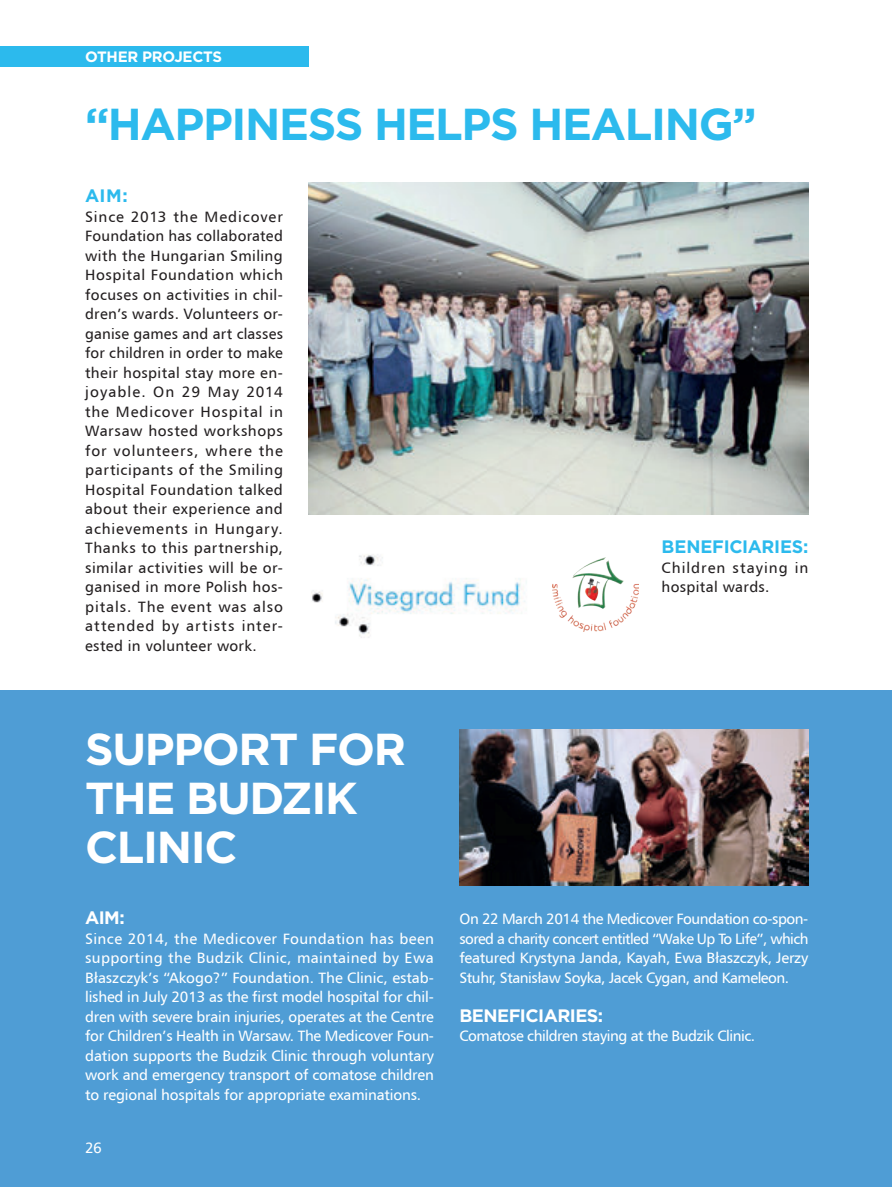
<style>
.page{position:relative;width:892px;height:1187px;background:#fff}
.page>*{position:absolute;margin:0;border:0;box-sizing:border-box;transform-origin:0 0}
.t1{font:700 44.7px/49.2px "Gotham";letter-spacing:-.03em;color:#fff}
.t2{font:700 44.7px "Gotham";letter-spacing:-.03em;color:#2cbaed}
.tekst_główny{font:700 18px "Gotham";letter-spacing:-.01em;color:#2cbaed}
.tekst_główny-2{font:700 18px "Gotham";letter-spacing:-.03em;color:#fff}
.tekst_główny-3{font:15px/19.5px "Humanist 777 TL Roman B";letter-spacing:-.03em;color:#fff;text-align:justify}
.tekst_główny-4{font:15px/19.5px "Humanist 777 TL Roman B";letter-spacing:.055em;color:#231f20;text-align:justify}
.t3{font:700 15px "Gotham";letter-spacing:-.02em;color:#fff}
</style>
<div class="page">
<div style="left:0;top:690px;width:892px;height:496px;background:#4f9dd5"></div>
<div style="left:0;top:46px;width:309px;height:21px;background:#2cbaed"></div>
<img style="left:459px;top:729px;width:349px;height:156px">
<img style="left:308px;top:183px;width:500px;height:331px">
<img style="left:311px;top:554px;width:216px;height:84px">
<img style="left:552px;top:557px;width:86px;height:74px">
<p class="t3" style="left:85px;top:47px;width:138px">OTHER PROJECTS</p>
<p class="t2" style="left:85px;top:95px;width:673px">“HAPPINESS HELPS HEALING”</p>
<p class="tekst_główny" style="left:85px;top:184px;width:44px">AIM:</p>
<p class="tekst_główny-4" style="left:85px;top:206px;width:199px">Since 2013 the Medicover Foundation has collaborated with the Hungarian Smiling Hospital Foundation which focuses on activities in chil&shy;dren’s wards. Volunteers or&shy;ganise games and art classes for children in order to make their hospital stay more en&shy;joyable. On 29 May 2014 the Medicover Hospital in Warsaw hosted workshops for volunteers, where the participants of the Smiling Hospital Foundation talked about their experience and achievements in Hungary.<br>Thanks to this partnership, similar activities will be or&shy;ganised in more Polish hos&shy;pitals. The event was also attended by artists inter&shy;ested in volunteer work.</p>
<p class="tekst_główny" style="left:661px;top:535px;width:148px">BENEFICIARIES:</p>
<p class="tekst_główny-4" style="left:661px;top:557px;width:148px">Children staying in hospital wards.</p>
<p class="t1" style="left:85px;top:724px;width:322px">SUPPORT FOR<br>THE BUDZIK<br>CLINIC</p>
<p class="tekst_główny-2" style="left:85px;top:905px;width:41px">AIM:</p>
<p class="tekst_główny-3" style="left:85px;top:928px;width:350px">Since 2014, the Medicover Foundation has been supporting the Budzik Clinic, maintained by Ewa Błaszczyk’s “Akogo?” Foundation. The Clinic, estab&shy;lished in July 2013 as the first model hospital for chil&shy;dren with severe brain injuries, operates at the Centre for Children’s Health in Warsaw. The Medicover Foun&shy;dation supports the Budzik Clinic through voluntary work and emergency transport of comatose children to regional hospitals for appropriate examinations.</p>
<p class="tekst_główny-3" style="left:85px;top:1136px;width:18px">26</p>
<p class="tekst_główny-3" style="left:459px;top:908px;width:350px">On 22 March 2014 the Medicover Foundation co-spon&shy;sored a charity concert entitled “Wake Up To Life”, which featured Krystyna Janda, Kayah, Ewa Błaszczyk, Jerzy Stuhr, Stanisław Soyka, Jacek Cygan, and Kameleon.</p>
<p class="tekst_główny-2" style="left:459px;top:1003px;width:145px">BENEFICIARIES:</p>
<p class="tekst_główny-3" style="left:459px;top:1025px;width:297px">Comatose children staying at the Budzik Clinic.</p>
</div>
